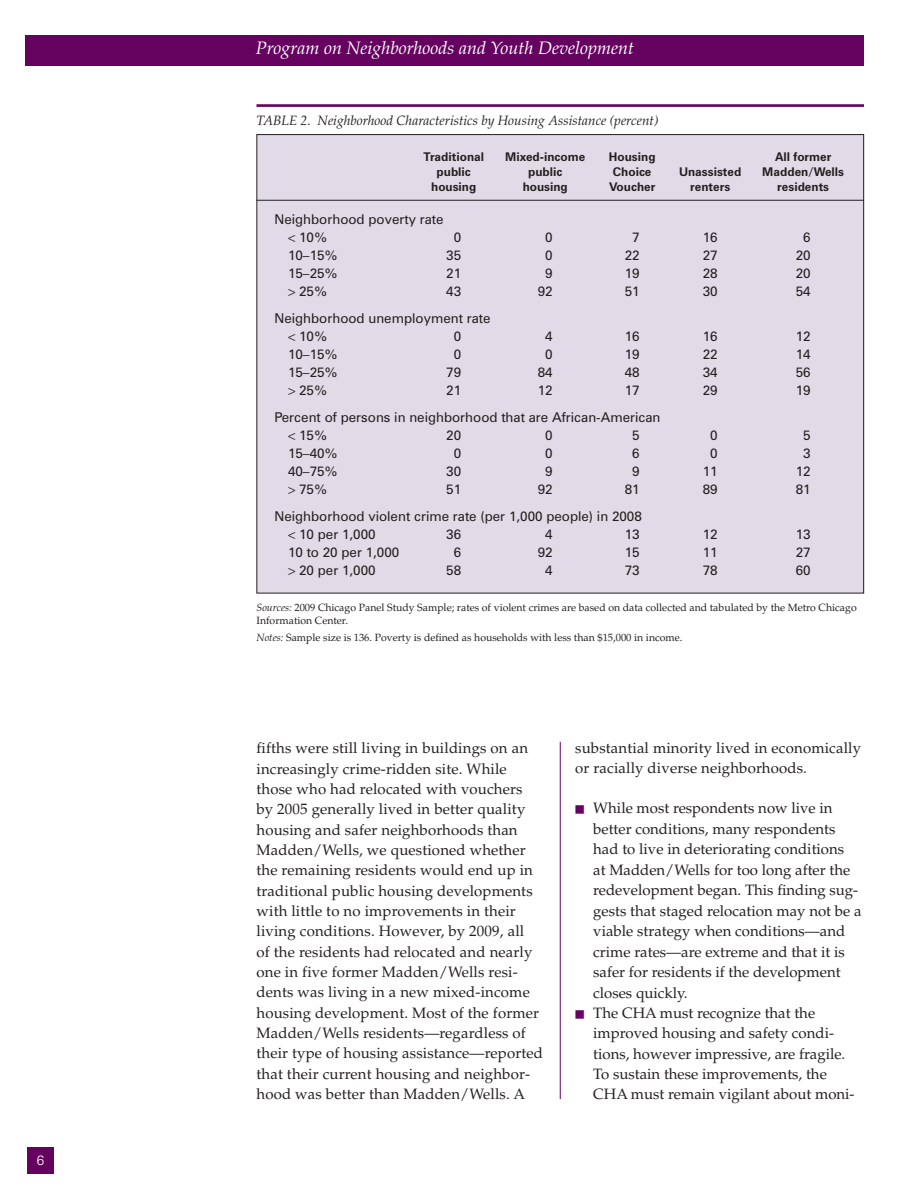
<style>
.page{position:relative;width:918px;height:1188px;background:#fff}
.page>*{position:absolute;margin:0;border:0;box-sizing:border-box;transform-origin:0 0}
.t1{font:italic 18px "Palatino";color:#fff}
.t2{font:15px/20.2px "Palatino";letter-spacing:.01em;color:#231f20}
.t3{font:13.5px/18px "Zurich BT";color:#231f20}
.t4{font:italic 13.5px "Palatino";color:#231f20}
.t5{font:300 13.5px "Univers";color:#fff}
.t6{font:700 12px "Zurich BT";color:#231f20}
.t7{font:10.5px/12.8px "Palatino";color:#231f20}
.s1{font-style:italic}
.s2{font-family:"Universal Newswith Comm Pi";font-size:10.5px;color:#650260}
</style>
<div class="page">
<div style="left:26px;top:35px;width:838px;height:30px;background:#650260"></div>
<div style="left:27px;top:1148px;width:27px;height:26px;background:#650260"></div>
<hr style="left:560px;top:742px;width:1px;height:357px;background:#650260">
<hr style="left:256px;top:104px;width:608px;height:3px;background:#650260">
<div style="left:257px;top:135px;width:607px;height:458px;background:#e3dae7"></div>
<hr style="left:256px;top:200px;width:608px;height:1px;background:#231f20">
<p class="t5" style="left:37px;top:1155px;width:9px">6</p>
<p class="t1" style="left:256px;top:41px;width:380px">Program on Neighborhoods and Youth Development</p>
<p class="t4" style="left:256px;top:115px;width:404px">TABLE 2. Neighborhood Characteristics by Housing Assistance (percent)</p>
<p class="t6" style="left:423px;top:153px;width:62px">Traditional</p>
<p class="t6" style="left:505px;top:153px;width:82px">Mixed-income</p>
<p class="t6" style="left:609px;top:153px;width:48px">Housing</p>
<p class="t6" style="left:775px;top:153px;width:58px">All former</p>
<p class="t6" style="left:437px;top:168px;width:36px">public</p>
<p class="t6" style="left:528px;top:168px;width:36px">public</p>
<p class="t6" style="left:613px;top:168px;width:40px">Choice</p>
<p class="t6" style="left:679px;top:168px;width:64px">Unassisted</p>
<p class="t6" style="left:762px;top:168px;width:83px">Madden/Wells</p>
<p class="t6" style="left:431px;top:183px;width:47px">housing</p>
<p class="t6" style="left:523px;top:183px;width:47px">housing</p>
<p class="t6" style="left:609px;top:183px;width:48px">Voucher</p>
<p class="t6" style="left:690px;top:183px;width:42px">renters</p>
<p class="t6" style="left:777px;top:183px;width:53px">residents</p>
<p class="t3" style="left:299px;top:211px;width:146px;text-indent:-25px">Neighborhood poverty rate<br>10%</p>
<p class="t3" style="left:454px;top:229px;width:9px">0</p>
<p class="t3" style="left:545px;top:229px;width:9px">0</p>
<p class="t3" style="left:632px;top:229px;width:9px">7</p>
<p class="t3" style="left:703px;top:229px;width:16px">16</p>
<p class="t3" style="left:803px;top:229px;width:9px">6</p>
<p class="t3" style="left:288px;top:247px;width:51px">10–15%</p>
<p class="t3" style="left:446px;top:247px;width:16px">35</p>
<p class="t3" style="left:545px;top:247px;width:9px">0</p>
<p class="t3" style="left:625px;top:247px;width:16px">22</p>
<p class="t3" style="left:703px;top:247px;width:16px">27</p>
<p class="t3" style="left:796px;top:247px;width:16px">20</p>
<p class="t3" style="left:288px;top:265px;width:51px">15–25%</p>
<p class="t3" style="left:446px;top:265px;width:16px">21</p>
<p class="t3" style="left:545px;top:265px;width:9px">9</p>
<p class="t3" style="left:625px;top:265px;width:16px">19</p>
<p class="t3" style="left:703px;top:265px;width:16px">28</p>
<p class="t3" style="left:796px;top:265px;width:16px">20</p>
<p class="t3" style="left:299px;top:283px;width:30px">25%</p>
<p class="t3" style="left:446px;top:283px;width:16px">43</p>
<p class="t3" style="left:538px;top:283px;width:16px">92</p>
<p class="t3" style="left:625px;top:283px;width:16px">51</p>
<p class="t3" style="left:703px;top:283px;width:16px">30</p>
<p class="t3" style="left:796px;top:283px;width:16px">54</p>
<p class="t3" style="left:299px;top:310px;width:193px;text-indent:-25px">Neighborhood unemployment rate<br>10%</p>
<p class="t3" style="left:454px;top:328px;width:9px">0</p>
<p class="t3" style="left:545px;top:328px;width:9px">4</p>
<p class="t3" style="left:625px;top:328px;width:16px">16</p>
<p class="t3" style="left:703px;top:328px;width:16px">16</p>
<p class="t3" style="left:796px;top:328px;width:16px">12</p>
<p class="t3" style="left:288px;top:346px;width:51px">10–15%</p>
<p class="t3" style="left:454px;top:346px;width:9px">0</p>
<p class="t3" style="left:545px;top:346px;width:9px">0</p>
<p class="t3" style="left:625px;top:346px;width:16px">19</p>
<p class="t3" style="left:703px;top:346px;width:16px">22</p>
<p class="t3" style="left:796px;top:346px;width:16px">14</p>
<p class="t3" style="left:288px;top:364px;width:51px">15–25%</p>
<p class="t3" style="left:446px;top:364px;width:16px">79</p>
<p class="t3" style="left:538px;top:364px;width:16px">84</p>
<p class="t3" style="left:625px;top:364px;width:16px">48</p>
<p class="t3" style="left:703px;top:364px;width:16px">34</p>
<p class="t3" style="left:796px;top:364px;width:16px">56</p>
<p class="t3" style="left:299px;top:382px;width:30px">25%</p>
<p class="t3" style="left:446px;top:382px;width:16px">21</p>
<p class="t3" style="left:538px;top:382px;width:16px">12</p>
<p class="t3" style="left:625px;top:382px;width:16px">17</p>
<p class="t3" style="left:703px;top:382px;width:16px">29</p>
<p class="t3" style="left:796px;top:382px;width:16px">19</p>
<p class="t3" style="left:299px;top:409px;width:363px;text-indent:-25px">Percent of persons in neighborhood that are African-American<br>15%</p>
<p class="t3" style="left:446px;top:427px;width:16px">20</p>
<p class="t3" style="left:545px;top:427px;width:9px">0</p>
<p class="t3" style="left:632px;top:427px;width:9px">5</p>
<p class="t3" style="left:710px;top:427px;width:9px">0</p>
<p class="t3" style="left:803px;top:427px;width:9px">5</p>
<p class="t3" style="left:288px;top:445px;width:51px">15–40%</p>
<p class="t3" style="left:454px;top:445px;width:9px">0</p>
<p class="t3" style="left:545px;top:445px;width:9px">0</p>
<p class="t3" style="left:632px;top:445px;width:9px">6</p>
<p class="t3" style="left:710px;top:445px;width:9px">0</p>
<p class="t3" style="left:803px;top:445px;width:9px">3</p>
<p class="t3" style="left:288px;top:463px;width:51px">40–75%</p>
<p class="t3" style="left:446px;top:463px;width:16px">30</p>
<p class="t3" style="left:545px;top:463px;width:9px">9</p>
<p class="t3" style="left:632px;top:463px;width:9px">9</p>
<p class="t3" style="left:703px;top:463px;width:16px">11</p>
<p class="t3" style="left:796px;top:463px;width:16px">12</p>
<p class="t3" style="left:299px;top:481px;width:30px">75%</p>
<p class="t3" style="left:446px;top:481px;width:16px">51</p>
<p class="t3" style="left:538px;top:481px;width:16px">92</p>
<p class="t3" style="left:625px;top:481px;width:16px">81</p>
<p class="t3" style="left:703px;top:481px;width:16px">89</p>
<p class="t3" style="left:796px;top:481px;width:16px">81</p>
<p class="t3" style="left:299px;top:508px;width:344px;text-indent:-25px">Neighborhood violent crime rate (per 1,000 people) in 2008<br>10 per 1,000</p>
<p class="t3" style="left:446px;top:526px;width:16px">36</p>
<p class="t3" style="left:545px;top:526px;width:9px">4</p>
<p class="t3" style="left:625px;top:526px;width:16px">13</p>
<p class="t3" style="left:703px;top:526px;width:16px">12</p>
<p class="t3" style="left:796px;top:526px;width:16px">13</p>
<p class="t3" style="left:288px;top:544px;width:113px">10 to 20 per 1,000</p>
<p class="t3" style="left:454px;top:544px;width:9px">6</p>
<p class="t3" style="left:538px;top:544px;width:16px">92</p>
<p class="t3" style="left:625px;top:544px;width:16px">15</p>
<p class="t3" style="left:703px;top:544px;width:16px">11</p>
<p class="t3" style="left:796px;top:544px;width:16px">27</p>
<p class="t3" style="left:299px;top:562px;width:78px">20 per 1,000</p>
<p class="t3" style="left:446px;top:562px;width:16px">58</p>
<p class="t3" style="left:545px;top:562px;width:9px">4</p>
<p class="t3" style="left:625px;top:562px;width:16px">73</p>
<p class="t3" style="left:703px;top:562px;width:16px">78</p>
<p class="t3" style="left:796px;top:562px;width:16px">60</p>
<p class="t7" style="left:256px;top:603px;width:602px"><span class="s1">Sources:</span> 2009 Chicago Panel Study Sample; rates of violent crimes are based on data collected and tabulated by the Metro Chicago<br>Information Center.</p>
<p class="t7" style="left:256px;top:633px;width:427px"><span class="s1">Notes:</span> Sample size is 136. Poverty is defined as households with less than $15,000 in income.</p>
<p class="t2" style="left:256px;top:740px;width:288px">fifths were still living in buildings on an increasingly crime-ridden site. While those who had relocated with vouchers by 2005 generally lived in better quality housing and safer neighborhoods than Madden/Wells, we questioned whether the remaining residents would end up in traditional public housing developments with little to no improvements in their living conditions. However, by 2009, all<br>of the residents had relocated and nearly one in five former Madden/Wells resi&shy;dents was living in a new mixed-income housing development. Most of the former Madden/Wells residents—regardless of their type of housing assistance—reported that their current housing and neighbor&shy;hood was better than Madden/Wells. A</p>
<p class="t2" style="left:575px;top:739px;width:287px">substantial minority lived in economically or racially diverse neighborhoods.</p>
<p class="t2" style="left:593px;top:799px;width:270px;text-indent:-18px"><span class="s2">-</span> While most respondents now live in better conditions, many respondents had to live in deteriorating conditions<br>at Madden/Wells for too long after the redevelopment began. This finding sug&shy;gests that staged relocation may not be a viable strategy when conditions—and crime rates—are extreme and that it is safer for residents if the development closes quickly.</p>
<p class="t2" style="left:593px;top:1005px;width:263px;text-indent:-18px"><span class="s2">-</span> The CHA must recognize that the improved housing and safety condi&shy;tions, however impressive, are fragile.<br>To sustain these improvements, the CHA must remain vigilant about moni-</p>
</div>
